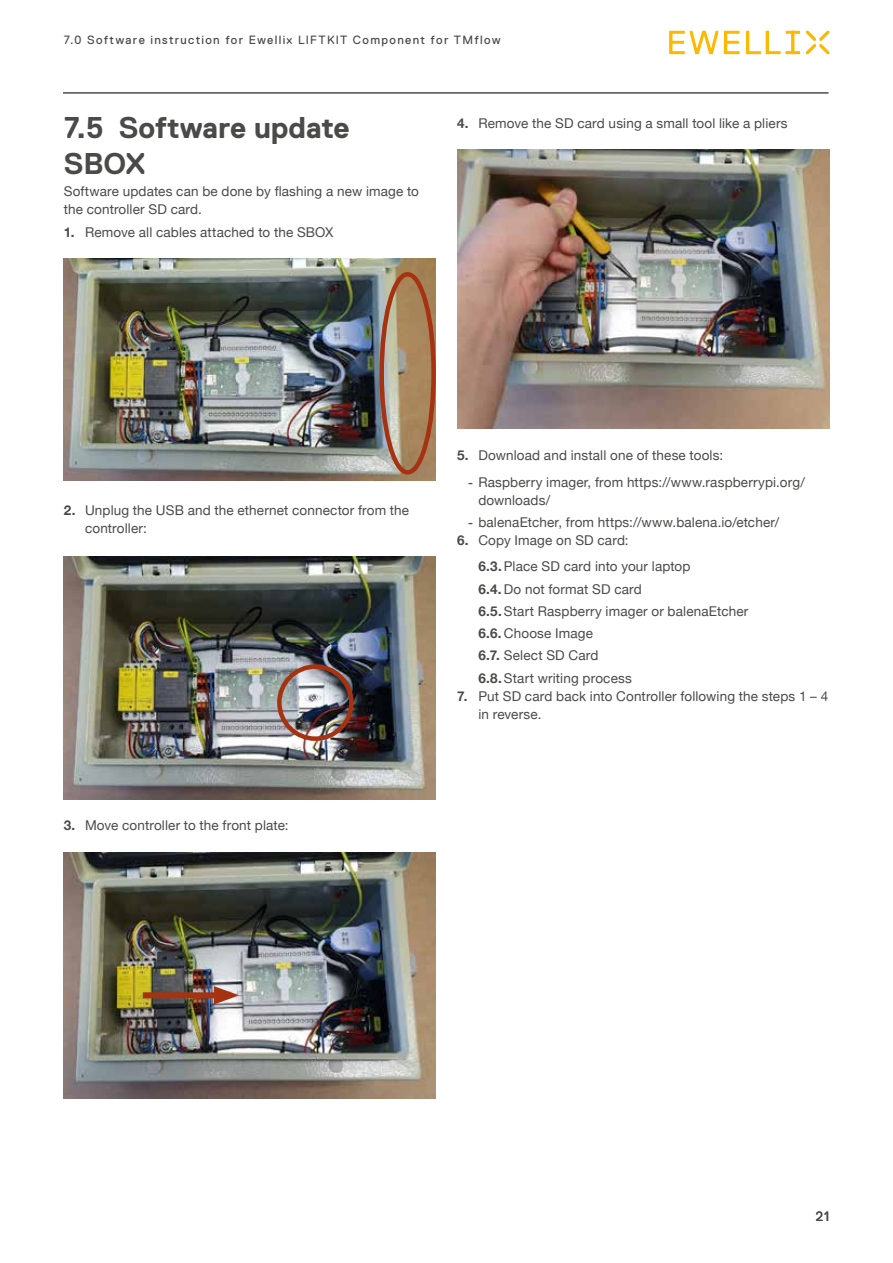
<style>
.page{position:relative;width:893px;height:1263px;background:#fff}
.page>*{position:absolute;margin:0;border:0;box-sizing:border-box;transform-origin:0 0}
.t1{font:700 30px/36px "Replica Std";letter-spacing:-.01em;color:#4a4a49}
.t2{font:13.5px/18px "Helvetica Neue";letter-spacing:.01em;color:#4a4a49}
.t3{font:13.5px "Replica Std";color:#4a4a49}
.t4{font:12px "Replica Std";letter-spacing:.11em;color:#4a4a49}
.s1{font-weight:700}
.s2{font-family:"Replica Std"}
</style>
<div class="page">
<svg style="left:669px;top:31px;width:131px;height:23px"></svg>
<svg style="left:806px;top:31px;width:23px;height:23px"></svg>
<hr style="left:63px;top:93px;width:765px;height:1px;background:#4a4a49">
<img style="left:64px;top:259px;width:372px;height:222px">
<img style="left:64px;top:557px;width:371px;height:242px">
<img style="left:64px;top:852px;width:372px;height:246px">
<img style="left:457px;top:150px;width:372px;height:279px">
<div style="left:379px;top:272px;width:57px;height:203px;border:4px solid #a53311;border-radius:50%"></div>
<div style="left:277px;top:664px;width:77px;height:77px;border:4px solid #a53311;border-radius:50%"></div>
<div style="left:143px;top:992px;width:81px;height:6px;background:#a53311"></div>
<svg style="left:214px;top:986px;width:25px;height:18px"></svg>
<p class="t4" style="left:64px;top:34px;width:438px">7.0 Software instruction for Ewellix LIFTKIT Component for TMflow</p>
<h1 class="t1" style="left:64px;top:110px;width:287px">7.5 Software update<br>SBOX</h1>
<p class="t2" style="left:64px;top:183px;width:357px">Software updates can be done by flashing a new image to the controller SD card.</p>
<p class="t2" style="left:64px;top:224px;width:271px"><span class="s1">1.</span> Remove all cables attached to the SBOX</p>
<p class="t2" style="left:457px;top:115px;width:332px"><span class="s1">4.</span> Remove the SD card using a small tool like a pliers</p>
<p class="t2" style="left:85px;top:502px;width:326px;text-indent:-21px"><span class="s1">2.</span> Unplug the USB and the ethernet connector from the controller:</p>
<p class="t2" style="left:64px;top:817px;width:226px"><span class="s1">3.</span> Move controller to the front plate:</p>
<p class="t2" style="left:457px;top:447px;width:267px"><span class="s1">5.</span> Download and install one of these tools:</p>
<p class="t2" style="left:478px;top:474px;width:328px;text-indent:-11px"><span class="s2">-</span> Raspberry imager, from https://www.raspberrypi.org/ downloads/</p>
<p class="t2" style="left:468px;top:514px;width:313px"><span class="s2">-</span> balenaEtcher, from https://www.balena.io/etcher/</p>
<p class="t2" style="left:478px;top:528px;width:214px;line-height:26.5px;text-indent:-21px"><span class="s1">6.</span> Copy Image on SD card:<br><span class="s1">6.3.</span>Place SD card into your laptop</p>
<p class="t2" style="left:478px;top:579px;width:271px;line-height:22.2px"><span class="s1">6.4.</span> Do not format SD card<br><span class="s1">6.5.</span>Start Raspberry imager or balenaEtcher<br><span class="s1">6.6.</span> Choose Image<br><span class="s1">6.7.</span> Select SD Card<br><span class="s1">6.8.</span>Start writing process</p>
<p class="t2" style="left:478px;top:688px;width:351px;text-indent:-21px"><span class="s1">7.</span> Put SD card back into Controller following the steps 1 – 4 in reverse.</p>
<p class="t3" style="left:816px;top:1209px;width:15px">21</p>
</div>
